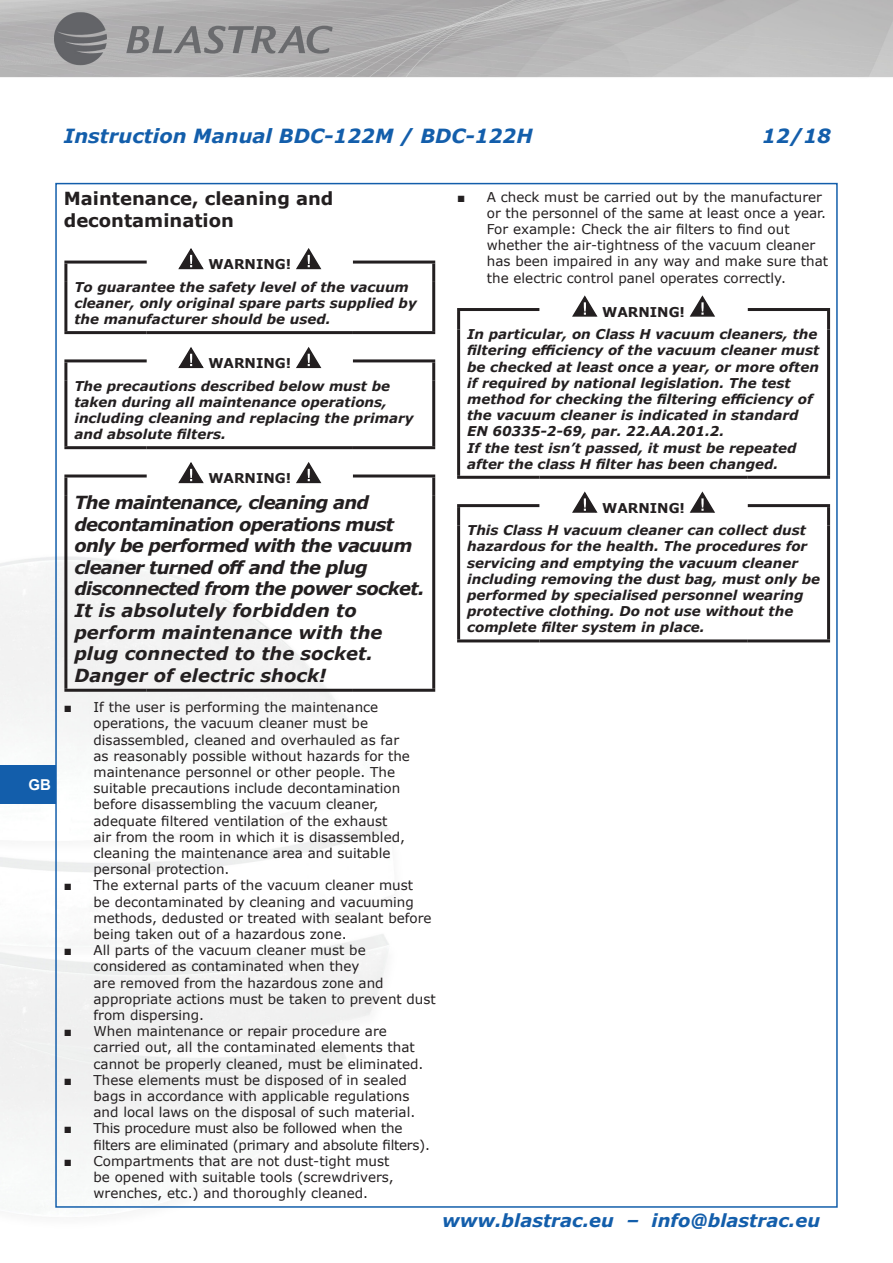
<style>
.page{position:relative;width:893px;height:1263px;background:#fff}
.page>*{position:absolute;margin:0;border:0;box-sizing:border-box;transform-origin:0 0}
.t1{font:italic 700 19.5px "Verdana";color:#135eab}
.ATTENZIONE_TESTO{font:italic 700 18px/21.6px "Verdana";letter-spacing:-.04em;color:#231f20}
.ATTENZIONE_TESTO-2{font:italic 700 18px/21.6px "Verdana";color:#231f20}
.TITOLO_2{font:700 18px/21.6px "Verdana";color:#231f20}
.t2{font:italic 700 18px "Verdana";color:#135eab}
.t3{font:700 15px "Arial";color:#fff}
.t4{font:13.5px/16.2px "Verdana";color:#231f20}
.ATTENZIONE_TESTO-3{font:italic 700 13.5px/16.2px "Verdana";color:#231f20}
.t5{font:13.5px/16.2px "Verdana";letter-spacing:-.02em;color:#231f20}
.ATTENZIONE{font:700 13.5px "Verdana";color:#231f20}
.s1{font-family:"Arial"}
</style>
<div class="page">
<img style="left:1px;top:0;width:892px;height:1209px">
<div style="left:0;top:765px;width:55px;height:39px;background:#135eab"></div>
<svg style="left:126px;top:26px;width:207px;height:28px"></svg>
<hr style="left:64px;top:264px;width:3px;height:18px;background:#231f20">
<hr style="left:64px;top:261px;width:83px;height:3px;background:#231f20">
<hr style="left:432px;top:264px;width:3px;height:18px;background:#231f20">
<hr style="left:353px;top:261px;width:82px;height:3px;background:#231f20">
<hr style="left:64px;top:282px;width:3px;height:49px;background:#231f20">
<hr style="left:432px;top:282px;width:3px;height:49px;background:#231f20">
<hr style="left:64px;top:331px;width:83px;height:3px;background:#231f20">
<hr style="left:147px;top:331px;width:206px;height:3px;background:#231f20">
<hr style="left:353px;top:331px;width:82px;height:3px;background:#231f20">
<svg style="left:177px;top:247px;width:28px;height:23px"></svg>
<svg style="left:295px;top:247px;width:28px;height:23px"></svg>
<hr style="left:64px;top:362px;width:3px;height:19px;background:#231f20">
<hr style="left:64px;top:359px;width:83px;height:3px;background:#231f20">
<hr style="left:432px;top:362px;width:3px;height:19px;background:#231f20">
<hr style="left:353px;top:359px;width:82px;height:3px;background:#231f20">
<hr style="left:64px;top:381px;width:3px;height:65px;background:#231f20">
<hr style="left:432px;top:381px;width:3px;height:65px;background:#231f20">
<hr style="left:64px;top:446px;width:83px;height:3px;background:#231f20">
<hr style="left:147px;top:446px;width:206px;height:3px;background:#231f20">
<hr style="left:353px;top:446px;width:82px;height:3px;background:#231f20">
<svg style="left:177px;top:346px;width:28px;height:23px"></svg>
<svg style="left:295px;top:346px;width:28px;height:23px"></svg>
<hr style="left:64px;top:477px;width:3px;height:19px;background:#231f20">
<hr style="left:64px;top:474px;width:83px;height:3px;background:#231f20">
<hr style="left:432px;top:477px;width:3px;height:19px;background:#231f20">
<hr style="left:353px;top:474px;width:82px;height:3px;background:#231f20">
<hr style="left:64px;top:496px;width:3px;height:193px;background:#231f20">
<hr style="left:432px;top:496px;width:3px;height:193px;background:#231f20">
<hr style="left:64px;top:689px;width:83px;height:3px;background:#231f20">
<hr style="left:147px;top:689px;width:206px;height:3px;background:#231f20">
<hr style="left:353px;top:689px;width:82px;height:3px;background:#231f20">
<svg style="left:177px;top:461px;width:28px;height:23px"></svg>
<svg style="left:295px;top:461px;width:28px;height:23px"></svg>
<hr style="left:457px;top:311px;width:3px;height:18px;background:#231f20">
<hr style="left:457px;top:308px;width:82px;height:3px;background:#231f20">
<hr style="left:827px;top:311px;width:3px;height:18px;background:#231f20">
<hr style="left:748px;top:308px;width:82px;height:3px;background:#231f20">
<hr style="left:457px;top:329px;width:3px;height:147px;background:#231f20">
<hr style="left:827px;top:329px;width:3px;height:147px;background:#231f20">
<hr style="left:457px;top:476px;width:82px;height:3px;background:#231f20">
<hr style="left:539px;top:476px;width:209px;height:3px;background:#231f20">
<hr style="left:748px;top:476px;width:82px;height:3px;background:#231f20">
<svg style="left:571px;top:295px;width:28px;height:22px"></svg>
<svg style="left:688px;top:295px;width:28px;height:22px"></svg>
<hr style="left:457px;top:507px;width:3px;height:18px;background:#231f20">
<hr style="left:457px;top:504px;width:82px;height:3px;background:#231f20">
<hr style="left:827px;top:507px;width:3px;height:18px;background:#231f20">
<hr style="left:748px;top:504px;width:82px;height:3px;background:#231f20">
<hr style="left:457px;top:525px;width:3px;height:114px;background:#231f20">
<hr style="left:827px;top:525px;width:3px;height:114px;background:#231f20">
<hr style="left:457px;top:639px;width:82px;height:3px;background:#231f20">
<hr style="left:539px;top:639px;width:209px;height:3px;background:#231f20">
<hr style="left:748px;top:639px;width:82px;height:3px;background:#231f20">
<svg style="left:571px;top:491px;width:28px;height:22px"></svg>
<svg style="left:688px;top:491px;width:28px;height:22px"></svg>
<h1 class="t1" style="left:64px;top:122px;width:470px">Instruction Manual BDC-122M / BDC-122H</h1>
<h1 class="t1" style="left:762px;top:122px;width:70px">12/18</h1>
<p class="t3" style="left:29px;top:774px;width:24px">GB</p>
<p class="TITOLO_2" style="left:64px;top:187px;width:271px">Maintenance, cleaning and decontamination</p>
<p class="ATTENZIONE" style="left:208px;top:255px;width:84px">WARNING!</p>
<p class="ATTENZIONE_TESTO-3" style="left:74px;top:278px;width:344px">To guarantee the safety level of the vacuum cleaner, only original spare parts supplied by the manufacturer should be used.</p>
<p class="ATTENZIONE" style="left:208px;top:354px;width:84px">WARNING!</p>
<p class="ATTENZIONE_TESTO-3" style="left:74px;top:377px;width:341px">The precautions described below must be taken during all maintenance operations, including cleaning and replacing the primary and absolute filters.</p>
<p class="ATTENZIONE" style="left:208px;top:469px;width:84px">WARNING!</p>
<p class="ATTENZIONE_TESTO" style="left:74px;top:491px;width:352px">The maintenance, cleaning and decontamination operations must only be performed with the vacuum cleaner turned off and the plug disconnected from the power socket.</p>
<p class="ATTENZIONE_TESTO-2" style="left:74px;top:599px;width:310px">It is absolutely forbidden to perform maintenance with the plug connected to the socket.</p>
<p class="ATTENZIONE_TESTO-2" style="left:74px;top:664px;width:253px">Danger of electric shock!</p>
<p class="t4" style="left:94px;top:699px;width:318px;text-indent:-30px"><span class="s1">■</span> If the user is performing the maintenance operations, the vacuum cleaner must be disassembled, cleaned and overhauled as far as reasonably possible without hazards for the maintenance personnel or other people. The suitable precautions include decontamination before disassembling the vacuum cleaner, adequate filtered ventilation of the exhaust<br>air from the room in which it is disassembled, cleaning the maintenance area and suitable personal protection.</p>
<p class="t4" style="left:94px;top:877px;width:339px;text-indent:-30px"><span class="s1">■</span> The external parts of the vacuum cleaner must be decontaminated by cleaning and vacuuming methods, dedusted or treated with sealant before being taken out of a hazardous zone.</p>
<p class="t4" style="left:94px;top:942px;width:344px;text-indent:-30px"><span class="s1">■</span> All parts of the vacuum cleaner must be considered as contaminated when they<br>are removed from the hazardous zone and appropriate actions must be taken to prevent dust from dispersing.</p>
<p class="t4" style="left:94px;top:1023px;width:331px;text-indent:-30px"><span class="s1">■</span> When maintenance or repair procedure are carried out, all the contaminated elements that cannot be properly cleaned, must be eliminated.</p>
<p class="t4" style="left:94px;top:1072px;width:323px;text-indent:-30px"><span class="s1">■</span> These elements must be disposed of in sealed bags in accordance with applicable regulations and local laws on the disposal of such material.</p>
<p class="t5" style="left:94px;top:1120px;width:338px;text-indent:-30px"><span class="s1">■</span> This procedure must also be followed when the filters are eliminated (primary and absolute filters).</p>
<p class="t4" style="left:94px;top:1153px;width:302px;text-indent:-30px"><span class="s1">■</span> Compartments that are not dust-tight must be opened with suitable tools (screwdrivers, wrenches, etc.) and thoroughly cleaned.</p>
<p class="t4" style="left:487px;top:189px;width:343px;text-indent:-30px"><span class="s1">■</span> A check must be carried out by the manufacturer or the personnel of the same at least once a year.<br>For example: Check the air filters to find out whether the air-tightness of the vacuum cleaner has been impaired in any way and make sure that the electric control panel operates correctly.</p>
<p class="ATTENZIONE" style="left:602px;top:302px;width:84px">WARNING!</p>
<p class="ATTENZIONE_TESTO-3" style="left:467px;top:326px;width:354px">In particular, on Class H vacuum cleaners, the filtering efficiency of the vacuum cleaner must be checked at least once a year, or more often if required by national legislation. The test method for checking the filtering efficiency of the vacuum cleaner is indicated in standard EN 60335-2-69, par. 22.AA.201.2.</p>
<p class="ATTENZIONE_TESTO-3" style="left:467px;top:439px;width:331px">If the test isn’t passed, it must be repeated after the class H filter has been changed.</p>
<p class="ATTENZIONE" style="left:602px;top:498px;width:84px">WARNING!</p>
<p class="ATTENZIONE_TESTO-3" style="left:467px;top:522px;width:354px">This Class H vacuum cleaner can collect dust hazardous for the health. The procedures for servicing and emptying the vacuum cleaner including removing the dust bag, must only be performed by specialised personnel wearing protective clothing. Do not use without the complete filter system in place.</p>
<h2 class="t2" style="left:442px;top:1207px;width:379px">www.blastrac.eu ‒ info@blastrac.eu</h2>
</div>
